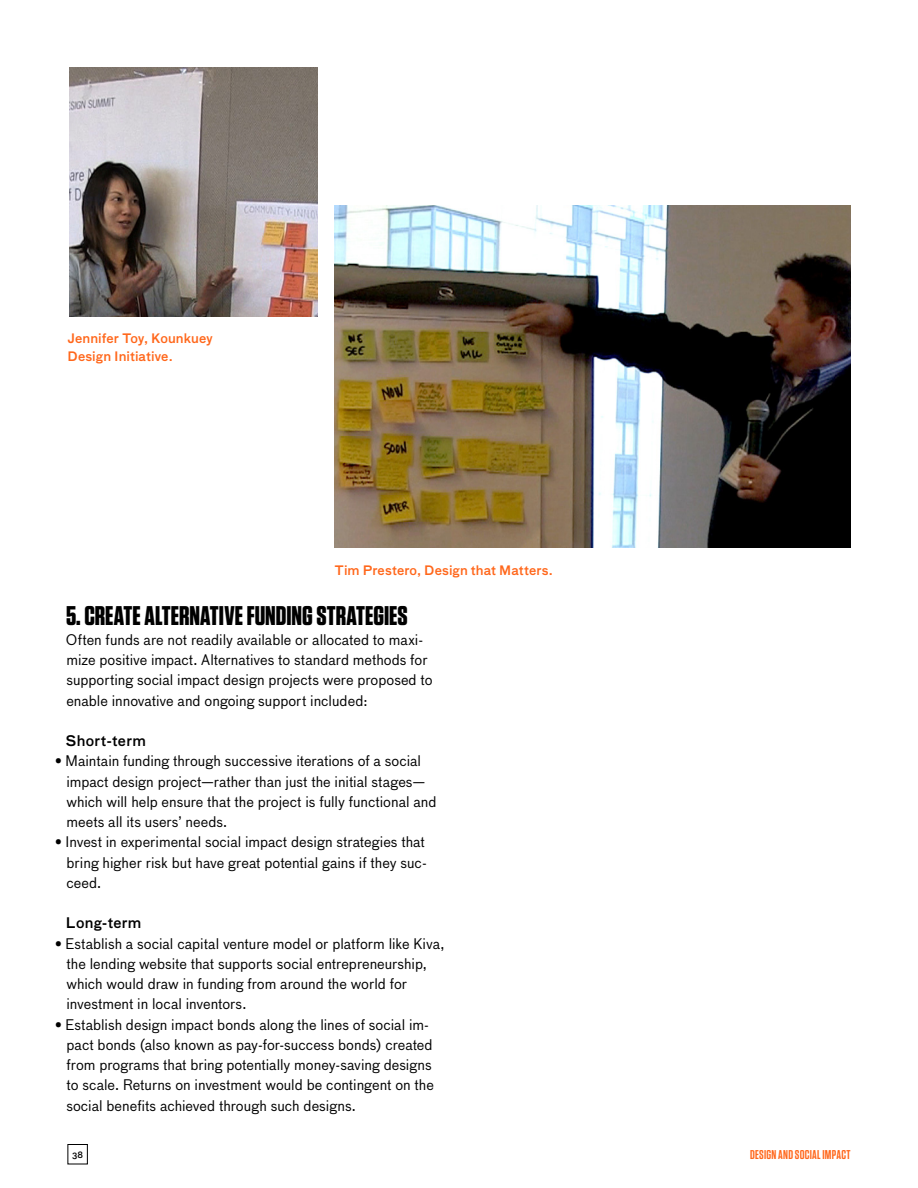
<style>
.page{position:relative;width:918px;height:1188px;background:#fff}
.page>*{position:absolute;margin:0;border:0;box-sizing:border-box;transform-origin:0 0}
.t1{font:700 27px "Tungsten";color:#000}
.t2{font:14.25px/20.2px "Bau";color:#000}
.t3{font:500 14.25px "Bau";letter-spacing:.015em;color:#000}
.t4{font:500 12.75px/18px "Bau";color:#ff671b}
.t5{font:600 12.75px "Tungsten";letter-spacing:.02em;color:#ff671b}
.t6{font:500 9px "Bau";color:#000}
</style>
<div class="page">
<img style="left:334px;top:205px;width:516px;height:342px">
<img style="left:69px;top:68px;width:249px;height:248px">
<div style="left:68px;top:1144px;width:20px;height:20px;border:1px solid #000"></div>
<p class="t4" style="left:68px;top:329px;width:147px">Jennifer Toy, Kounkuey<br>Design Initiative.</p>
<p class="t4" style="left:334px;top:562px;width:220px">Tim Prestero, Design that Matters.</p>
<h1 class="t1" style="left:66px;top:601px;width:343px">5. CREATE ALTERNATIVE FUNDING STRATEGIES</h1>
<p class="t2" style="left:66px;top:630px;width:368px">Often funds are not readily available or allocated to maxi&shy;mize positive impact. Alternatives to standard methods for supporting social impact design projects were proposed to enable innovative and ongoing support included:</p>
<p class="t3" style="left:66px;top:732px;width:81px">Short-term</p>
<p class="t2" style="left:66px;top:751px;width:372px;text-indent:-11px">• Maintain funding through successive iterations of a social impact design project—rather than just the initial stages— which will help ensure that the project is fully functional and meets all its users’ needs.</p>
<p class="t2" style="left:66px;top:832px;width:362px;text-indent:-11px">• Invest in experimental social impact design strategies that bring higher risk but have great potential gains if they suc&shy;ceed.</p>
<p class="t3" style="left:66px;top:915px;width:77px">Long-term</p>
<p class="t2" style="left:66px;top:933px;width:379px;text-indent:-11px">• Establish a social capital venture model or platform like Kiva, the lending website that supports social entrepreneurship, which would draw in funding from around the world for investment in local inventors.</p>
<p class="t2" style="left:66px;top:1014px;width:369px;text-indent:-11px">• Establish design impact bonds along the lines of social im&shy;pact bonds (also known as pay-for-success bonds) created from programs that bring potentially money-saving designs to scale. Returns on investment would be contingent on the social benefits achieved through such designs.</p>
<p class="t6" style="left:72px;top:1149px;width:13px">38</p>
<p class="t5" style="left:750px;top:1148px;width:102px">DESIGN AND SOCIAL IMPACT</p>
</div>
